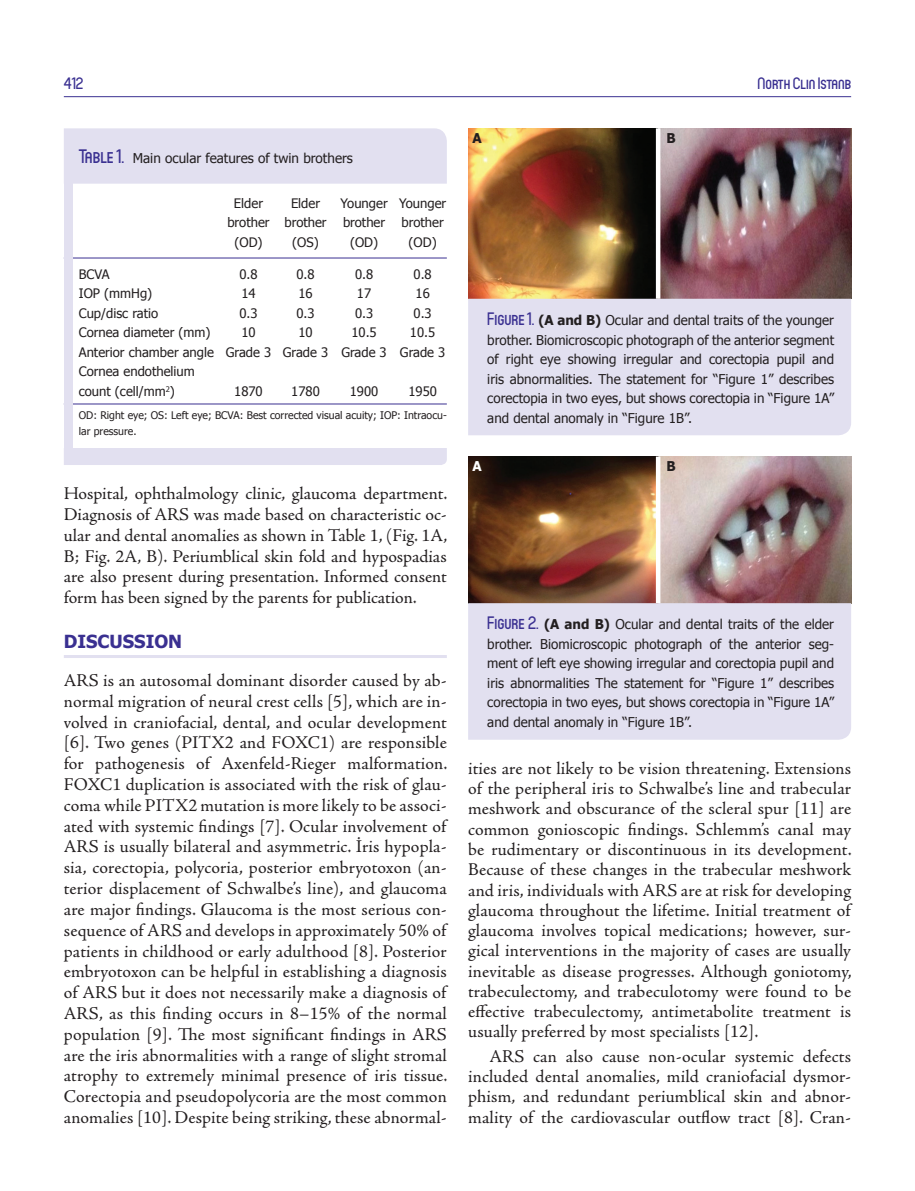
<style>
.page{position:relative;width:915px;height:1191px;background:#fff}
.page>*{position:absolute;margin:0;border:0;box-sizing:border-box;transform-origin:0 0}
._01__Yazı_Metni_NCI{font:18px/20.9px "Adobe Jenson Pro";letter-spacing:.005em;color:#231f20;text-align:justify}
._06__Yazı_Konu_Basli{font:700 18px "Tahoma";color:#3a3091}
.t1{font:500 16.5px "Circula";color:#3a3091}
._10__Sekil_altyazısı{font:13.5px/19.5px "Tahoma";color:#231f20;text-align:justify}
._07__Tablo_Baslik_NC{font:13.5px "Tahoma";color:#231f20}
._10__Sekil_altyazısı-2{font:700 13.5px "Tahoma";color:#231f20}
._10__Sekil_altyazısı-3{font:700 13.5px "Tahoma";color:#fff}
.t2{font:13.05px/19.5px "Tahoma";color:#231f20}
.t3{font:10.5px/15px "Tahoma";color:#231f20}
.s1{font-family:"Circula";font-weight:500;font-size:19.5px;color:#3a3091}
.s2{font-family:"Circula";font-weight:500;font-size:18px;color:#3a3091}
.s3{font-weight:700}
</style>
<div class="page">
<hr style="left:64px;top:96px;width:786px;height:1px;background:#3a3091">
<hr style="left:64px;top:655px;width:382px;height:3px;background:#e2e0f0">
<div style="left:64px;top:448px;width:382px;height:17px;background:#e2e0f0"></div>
<div style="left:64px;top:128px;width:382px;height:56px;background:#e2e0f0"></div>
<hr style="left:64px;top:403px;width:382px;height:1px;background:#3a3091">
<hr style="left:64px;top:258px;width:382px;height:1px;background:#3a3091">
<div style="left:64px;top:177px;width:8px;height:279px;background:#e2e0f0"></div>
<img style="left:468px;top:128px;width:382px;height:171px">
<div style="left:468px;top:299px;width:382px;height:136px;background:#e2e0f0"></div>
<div style="left:655px;top:128px;width:5px;height:171px;background:#fff"></div>
<img style="left:468px;top:456px;width:382px;height:147px">
<div style="left:468px;top:603px;width:382px;height:136px;background:#e2e0f0"></div>
<div style="left:655px;top:456px;width:5px;height:147px;background:#fff"></div>
<p class="t1" style="left:64px;top:73px;width:21px">412</p>
<p class="t1" style="left:757px;top:73px;width:95px">North Clin Istanb</p>
<p class="_07__Tablo_Baslik_NC" style="left:79px;top:150px;width:276px"><span class="s1">Table 1.</span> Main ocular features of twin brothers</p>
<p class="t2" style="left:234px;top:193px;width:31px">Elder</p>
<p class="t2" style="left:291px;top:193px;width:31px">Elder</p>
<p class="t2" style="left:340px;top:193px;width:107px">Younger Younger</p>
<p class="t2" style="left:227px;top:212px;width:101px">brother brother</p>
<p class="t2" style="left:343px;top:212px;width:44px">brother</p>
<p class="t2" style="left:401px;top:212px;width:44px">brother</p>
<p class="t2" style="left:234px;top:232px;width:86px">(OD) (OS)</p>
<p class="t2" style="left:350px;top:232px;width:88px">(OD) (OD)</p>
<p class="t2" style="left:79px;top:264px;width:32px">BCVA</p>
<p class="t2" style="left:239px;top:264px;width:20px">0.8</p>
<p class="t2" style="left:296px;top:264px;width:20px">0.8</p>
<p class="t2" style="left:355px;top:264px;width:20px">0.8</p>
<p class="t2" style="left:413px;top:264px;width:20px">0.8</p>
<p class="t2" style="left:79px;top:283px;width:75px">IOP (mmHg)</p>
<p class="t2" style="left:241px;top:283px;width:16px">14</p>
<p class="t2" style="left:298px;top:283px;width:16px">16</p>
<p class="t2" style="left:357px;top:283px;width:16px">17</p>
<p class="t2" style="left:415px;top:283px;width:16px">16</p>
<p class="t2" style="left:79px;top:303px;width:81px">Cup/disc ratio</p>
<p class="t2" style="left:239px;top:303px;width:20px">0.3</p>
<p class="t2" style="left:296px;top:303px;width:20px">0.3</p>
<p class="t2" style="left:355px;top:303px;width:20px">0.3</p>
<p class="t2" style="left:413px;top:303px;width:20px">0.3</p>
<p class="t2" style="left:79px;top:322px;width:133px">Cornea diameter (mm)</p>
<p class="t2" style="left:241px;top:322px;width:16px">10</p>
<p class="t2" style="left:298px;top:322px;width:16px">10</p>
<p class="t2" style="left:351px;top:322px;width:27px">10.5</p>
<p class="t2" style="left:410px;top:322px;width:27px">10.5</p>
<p class="t2" style="left:79px;top:342px;width:368px">Anterior chamber angle Grade 3 Grade 3 Grade 3 Grade 3</p>
<p class="t2" style="left:79px;top:361px;width:117px">Cornea endothelium count (cell/mm<sup>2</sup>)</p>
<p class="t2" style="left:234px;top:381px;width:30px">1870</p>
<p class="t2" style="left:291px;top:381px;width:30px">1780</p>
<p class="t2" style="left:350px;top:381px;width:30px">1900</p>
<p class="t2" style="left:408px;top:381px;width:30px">1950</p>
<p class="t3" style="left:79px;top:408px;width:369px">OD: Right eye; OS: Left eye; BCVA: Best corrected visual acuity; IOP: Intraocu&shy;lar pressure.</p>
<p class="_01__Yazı_Metni_NCI" style="left:64px;top:483px;width:385px">Hospital, ophthalmology clinic, glaucoma department.<br>Diagnosis of ARS was made based on characteristic oc&shy;ular and dental anomalies as shown in Table 1, (Fig. 1A, B; Fig. 2A, B). Periumblical skin fold and hypospadias are also present during presentation. Informed consent form has been signed by the parents for publication.</p>
<p class="_06__Yazı_Konu_Basli" style="left:64px;top:629px;width:120px">DISCUSSION</p>
<p class="_01__Yazı_Metni_NCI" style="left:64px;top:670px;width:385px">ARS is an autosomal dominant disorder caused by ab&shy;normal migration of neural crest cells [5], which are in&shy;volved in craniofacial, dental, and ocular development [6]. Two genes (PITX2 and FOXC1) are responsible for pathogenesis of Axenfeld-Rieger malformation.<br>FOXC1 duplication is associated with the risk of glau&shy;coma while PITX2 mutation is more likely to be associ&shy;ated with systemic findings [7]. Ocular involvement of ARS is usually bilateral and asymmetric. İris hypopla&shy;sia, corectopia, polycoria, posterior embryotoxon (an&shy;terior displacement of Schwalbe’s line), and glaucoma are major findings. Glaucoma is the most serious con&shy;sequence of ARS and develops in approximately 50% of patients in childhood or early adulthood [8]. Posterior embryotoxon can be helpful in establishing a diagnosis of ARS but it does not necessarily make a diagnosis of ARS, as this finding occurs in 8–15% of the normal population [9]. The most significant findings in ARS are the iris abnormalities with a range of slight stromal atrophy to extremely minimal presence of iris tissue.<br>Corectopia and pseudopolycoria are the most common anomalies [10]. Despite being striking, these abnormal-</p>
<p class="_10__Sekil_altyazısı-2" style="left:472px;top:129px;width:11px">A</p>
<p class="_10__Sekil_altyazısı-2" style="left:666px;top:129px;width:11px">B</p>
<p class="_10__Sekil_altyazısı" style="left:487px;top:310px;width:348px"><span class="s2">Figure 1.</span> <span class="s3">(A and B)</span> Ocular and dental traits of the younger brother. Biomicroscopic photograph of the anterior segment of right eye showing irregular and corectopia pupil and iris abnormalities. The statement for “Figure 1” describes corectopia in two eyes, but shows corectopia in “Figure 1A” and dental anomaly in “Figure 1B”.</p>
<p class="_10__Sekil_altyazısı-3" style="left:472px;top:457px;width:11px">A</p>
<p class="_10__Sekil_altyazısı-2" style="left:666px;top:457px;width:11px">B</p>
<p class="_10__Sekil_altyazısı" style="left:487px;top:614px;width:348px"><span class="s2">Figure 2.</span> <span class="s3">(A and B)</span> Ocular and dental traits of the elder brother. Biomicroscopic photograph of the anterior seg&shy;ment of left eye showing irregular and corectopia pupil and iris abnormalities The statement for “Figure 1” describes corectopia in two eyes, but shows corectopia in “Figure 1A” and dental anomaly in “Figure 1B”.</p>
<p class="_01__Yazı_Metni_NCI" style="left:468px;top:758px;width:385px;line-height:20.2px">ities are not likely to be vision threatening. Extensions of the peripheral iris to Schwalbe’s line and trabecular meshwork and obscurance of the scleral spur [11] are common gonioscopic findings. Schlemm’s canal may be rudimentary or discontinuous in its development.<br>Because of these changes in the trabecular meshwork and iris, individuals with ARS are at risk for developing glaucoma throughout the lifetime. Initial treatment of glaucoma involves topical medications; however, sur&shy;gical interventions in the majority of cases are usually inevitable as disease progresses. Although goniotomy, trabeculectomy, and trabeculotomy were found to be effective trabeculectomy, antimetabolite treatment is usually preferred by most specialists [12].</p>
<p class="_01__Yazı_Metni_NCI" style="left:468px;top:1046px;width:384px;line-height:20.2px;text-indent:21px">ARS can also cause non-ocular systemic defects included dental anomalies, mild craniofacial dysmor&shy;phism, and redundant periumblical skin and abnor&shy;mality of the cardiovascular outflow tract [8]. Cran-</p>
</div>
